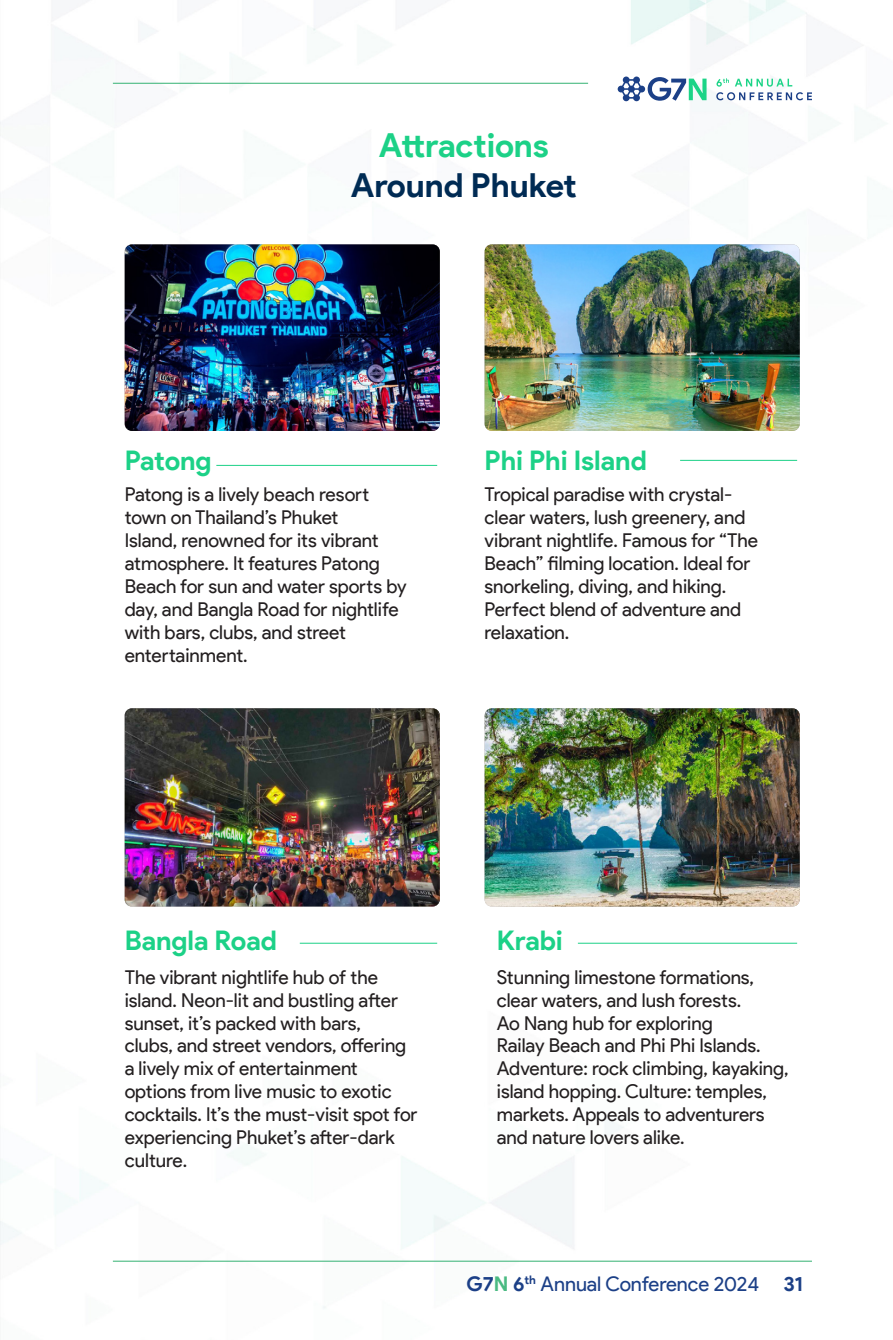
<style>
.page{position:relative;width:893px;height:1340px;background:#fff}
.page>*{position:absolute;margin:0;border:0;box-sizing:border-box;transform-origin:0 0}
.t1{font:700 33.07px "Product Sans";color:#002b54}
.t2{font:700 33.07px "Product Sans";letter-spacing:-.005em;color:#1cd187}
.t3{font:700 27px "Product Sans";color:#1cd187}
.t4{font:20.25px "Product Sans";color:#1c4087}
.t5{font:19.12px/22.9px "Product Sans";color:#231f20}
.s1{font-weight:700}
.s2{font-weight:700;color:#4aba82}
</style>
<div class="page">
<img style="left:0;top:0;width:858px;height:1308px">
<hr style="left:113px;top:83px;width:475px;height:1px;background:#4aba82">
<hr style="left:113px;top:1260px;width:699px;height:1px;background:#4aba82">
<svg style="left:618px;top:77px;width:88px;height:24px"></svg>
<svg style="left:716px;top:78px;width:96px;height:22px"></svg>
<img style="left:125px;top:244px;width:315px;height:187px">
<hr style="left:216px;top:465px;width:221px;height:1px;background:#1cd187">
<img style="left:125px;top:708px;width:315px;height:198px">
<hr style="left:300px;top:942px;width:137px;height:1px;background:#1cd187">
<img style="left:485px;top:244px;width:315px;height:187px">
<hr style="left:680px;top:460px;width:117px;height:1px;background:#1cd187">
<img style="left:485px;top:708px;width:315px;height:198px">
<hr style="left:578px;top:942px;width:219px;height:1px;background:#1cd187">
<p class="t2" style="left:379px;top:125px;width:171px">Attractions</p>
<p class="t1" style="left:351px;top:165px;width:228px">Around Phuket</p>
<p class="t3" style="left:125px;top:444px;width:89px">Patong</p>
<p class="t5" style="left:125px;top:483px;width:283px">Patong is a lively beach resort town on Thailand’s Phuket<br>Island, renowned for its vibrant atmosphere. It features Patong<br>Beach for sun and water sports by day, and Bangla Road for nightlife with bars, clubs, and street entertainment.</p>
<p class="t3" style="left:485px;top:444px;width:164px">Phi Phi Island</p>
<p class="t5" style="left:485px;top:483px;width:275px">Tropical paradise with crystal&shy;clear waters, lush greenery, and vibrant nightlife. Famous for “The<br>Beach” filming location. Ideal for snorkeling, diving, and hiking.<br>Perfect blend of adventure and relaxation.</p>
<p class="t3" style="left:125px;top:924px;width:154px">Bangla Road</p>
<p class="t5" style="left:125px;top:965px;width:294px">The vibrant nightlife hub of the island. Neon-lit and bustling after sunset, it’s packed with bars,<br>clubs, and street vendors, offering a lively mix of entertainment options from live music to exotic cocktails. It’s the must-visit spot for experiencing Phuket’s after-dark culture.</p>
<p class="t3" style="left:497px;top:924px;width:68px">Krabi</p>
<p class="t5" style="left:497px;top:965px;width:293px">Stunning limestone formations, clear waters, and lush forests.<br>Ao Nang hub for exploring<br>Railay Beach and Phi Phi Islands.<br>Adventure: rock climbing, kayaking, island hopping. Culture: temples, markets. Appeals to adventurers and nature lovers alike.</p>
<p class="t4" style="left:466px;top:1272px;width:338px"><span class="s1">G7</span><span class="s2">N</span> <span class="s1">6</span><sup>th</sup> Annual Conference 2024 <span class="s1">31</span></p>
</div>
